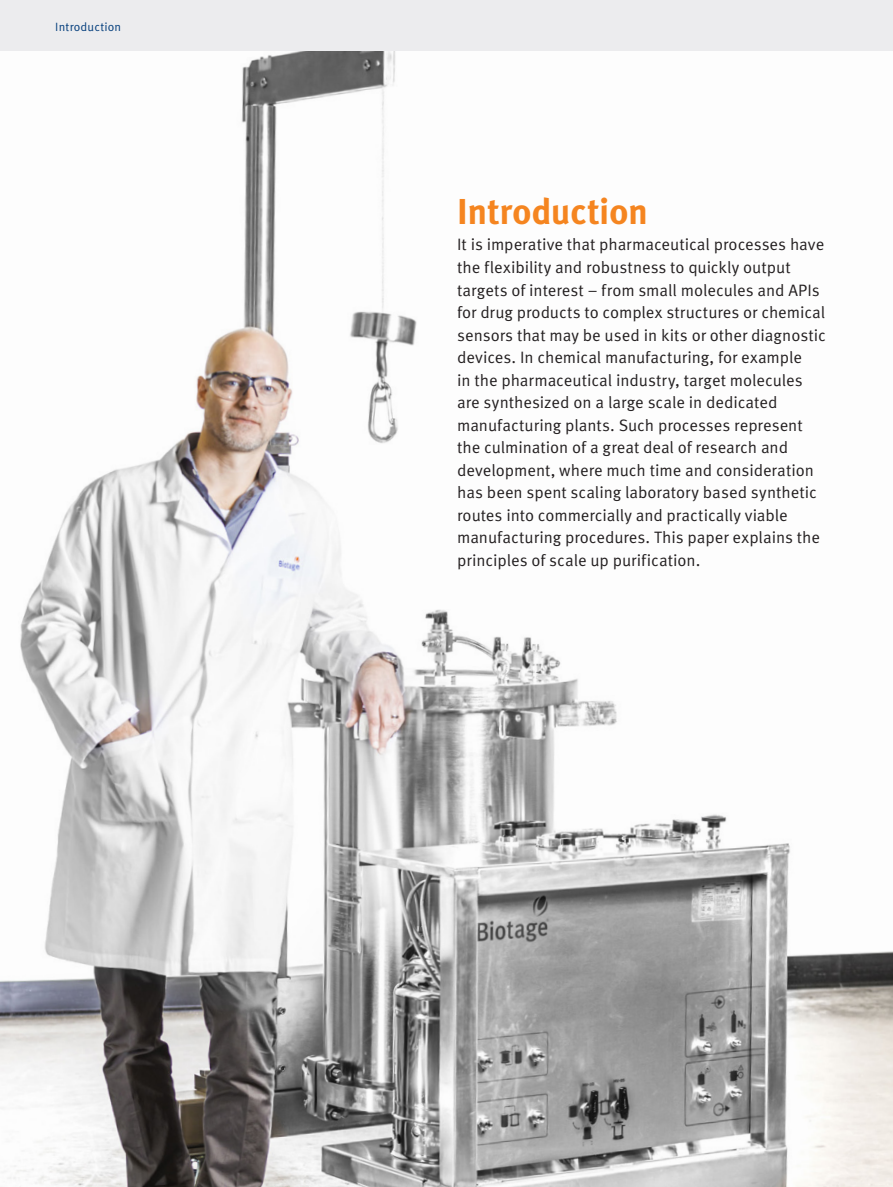
<style>
.page{position:relative;width:893px;height:1187px;background:#fff}
.page>*{position:absolute;margin:0;border:0;box-sizing:border-box;transform-origin:0 0}
.Heading_1{font:700 36px "Meta OT";letter-spacing:-.01em;color:#f58520}
.Preamble{font:16.5px/22.5px "Meta OT Norm";letter-spacing:-.005em;color:#231f20}
.t1{font:12px "Meta OT Norm";letter-spacing:.015em;color:#013c7b}
</style>
<div class="page">
<div style="left:0;top:0;width:893px;height:51px;background:#ececee"></div>
<img style="left:0;top:51px;width:893px;height:1135px">
<p class="t1" style="left:55px;top:20px;width:67px">Introduction</p>
<p class="Heading_1" style="left:457px;top:190px;width:193px">Introduction</p>
<p class="Preamble" style="left:457px;top:234px;width:370px">It is imperative that pharmaceutical processes have the flexibility and robustness to quickly output targets of interest – from small molecules and APIs for drug products to complex structures or chemical sensors that may be used in kits or other diagnostic devices. In chemical manufacturing, for example<br>in the pharmaceutical industry, target molecules are synthesized on a large scale in dedicated manufacturing plants. Such processes represent the culmination of a great deal of research and development, where much time and consideration has been spent scaling laboratory based synthetic routes into commercially and practically viable manufacturing procedures. This paper explains the principles of scale up purification.</p>
</div>
